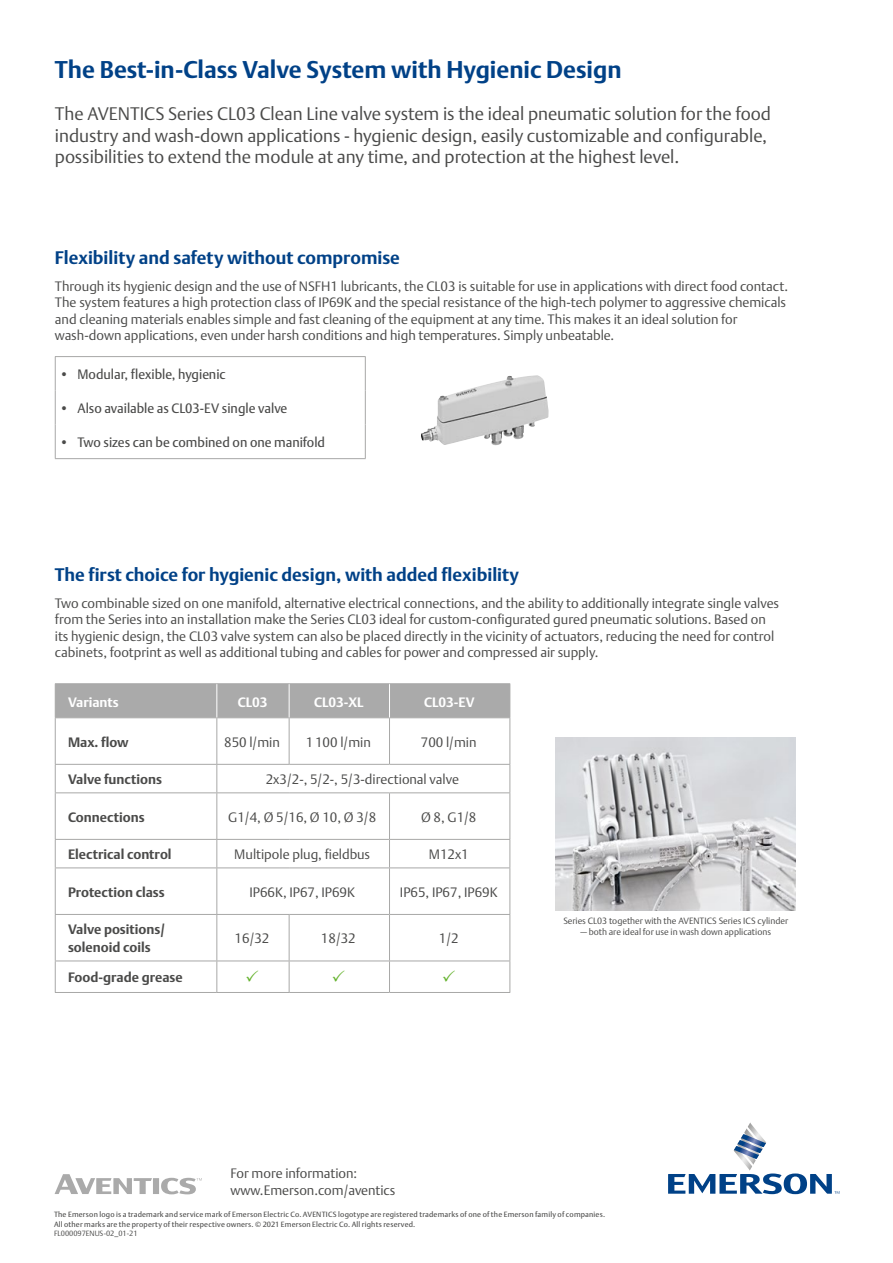
<style>
.page{position:relative;width:893px;height:1263px;background:#fff}
.page>*{position:absolute;margin:0;border:0;box-sizing:border-box;transform-origin:0 0}
.t1{font:700 24px "DTL Argo T";color:#004187}
.t2{font:300 18px/21.6px "DTL Argo T";color:#4a4a49}
.t3{font:700 18px "DTL Argo T";color:#004187}
.t4{font:300 13.5px/16.2px "DTL Argo T";color:#4a4a49}
.t5{font:700 13.5px/18px "DTL Argo T";color:#4a4a49}
.t6{font:13.5px "DTL Argo T";color:#4a4a49}
.t7{font:700 13.5px "DTL Argo T";color:#fff}
.t8{font:300 9px "DTL Argo T";color:#4a4a49}
.t9{font:7.5px/10.5px "DTL Argo T";letter-spacing:.025em;color:#4a4a49}
.t10{font:300 7.5px "DTL Argo T";color:#4a4a49}
</style>
<div class="page">
<svg style="left:668px;top:1122px;width:171px;height:72px"></svg>
<svg style="left:55px;top:1174px;width:147px;height:20px"></svg>
<div style="left:56px;top:684px;width:453px;height:33px;background:#aaa"></div>
<svg style="left:56px;top:718px;width:453px;height:274px"></svg>
<hr style="left:55px;top:683px;width:162px;height:1px;background:#a8a8a7">
<hr style="left:55px;top:684px;width:1px;height:33px;background:#a8a8a7">
<hr style="left:217px;top:683px;width:72px;height:1px;background:#a8a8a7">
<hr style="left:289px;top:683px;width:100px;height:1px;background:#a8a8a7">
<hr style="left:389px;top:683px;width:121px;height:1px;background:#a8a8a7">
<hr style="left:509px;top:684px;width:1px;height:33px;background:#a8a8a7">
<hr style="left:55px;top:717px;width:162px;height:1px;background:#a8a8a7">
<hr style="left:55px;top:718px;width:1px;height:46px;background:#a8a8a7">
<hr style="left:217px;top:717px;width:72px;height:1px;background:#a8a8a7">
<hr style="left:216px;top:718px;width:1px;height:46px;background:#a8a8a7">
<hr style="left:289px;top:717px;width:100px;height:1px;background:#a8a8a7">
<hr style="left:289px;top:718px;width:1px;height:46px;background:#a8a8a7">
<hr style="left:389px;top:717px;width:121px;height:1px;background:#a8a8a7">
<hr style="left:389px;top:718px;width:1px;height:46px;background:#a8a8a7">
<hr style="left:509px;top:718px;width:1px;height:46px;background:#a8a8a7">
<hr style="left:55px;top:764px;width:162px;height:1px;background:#a8a8a7">
<svg style="left:55px;top:765px;width:1px;height:27px"></svg>
<hr style="left:217px;top:764px;width:72px;height:1px;background:#a8a8a7">
<svg style="left:216px;top:765px;width:1px;height:27px"></svg>
<hr style="left:289px;top:764px;width:100px;height:1px;background:#a8a8a7">
<hr style="left:389px;top:764px;width:121px;height:1px;background:#a8a8a7">
<svg style="left:509px;top:765px;width:1px;height:27px"></svg>
<hr style="left:55px;top:792px;width:162px;height:1px;background:#a8a8a7">
<hr style="left:55px;top:793px;width:1px;height:46px;background:#a8a8a7">
<hr style="left:217px;top:792px;width:72px;height:1px;background:#a8a8a7">
<hr style="left:216px;top:793px;width:1px;height:46px;background:#a8a8a7">
<hr style="left:289px;top:792px;width:100px;height:1px;background:#a8a8a7">
<hr style="left:389px;top:792px;width:121px;height:1px;background:#a8a8a7">
<hr style="left:389px;top:793px;width:1px;height:46px;background:#a8a8a7">
<hr style="left:509px;top:793px;width:1px;height:46px;background:#a8a8a7">
<hr style="left:55px;top:839px;width:162px;height:1px;background:#a8a8a7">
<svg style="left:55px;top:840px;width:1px;height:27px"></svg>
<hr style="left:217px;top:839px;width:72px;height:1px;background:#a8a8a7">
<svg style="left:216px;top:840px;width:1px;height:27px"></svg>
<hr style="left:289px;top:839px;width:100px;height:1px;background:#a8a8a7">
<hr style="left:389px;top:839px;width:121px;height:1px;background:#a8a8a7">
<svg style="left:389px;top:840px;width:1px;height:27px"></svg>
<svg style="left:509px;top:840px;width:1px;height:27px"></svg>
<hr style="left:55px;top:867px;width:162px;height:1px;background:#a8a8a7">
<hr style="left:55px;top:868px;width:1px;height:46px;background:#a8a8a7">
<hr style="left:217px;top:867px;width:72px;height:1px;background:#a8a8a7">
<hr style="left:216px;top:868px;width:1px;height:46px;background:#a8a8a7">
<hr style="left:289px;top:867px;width:100px;height:1px;background:#a8a8a7">
<hr style="left:389px;top:867px;width:121px;height:1px;background:#a8a8a7">
<hr style="left:389px;top:868px;width:1px;height:46px;background:#a8a8a7">
<hr style="left:509px;top:868px;width:1px;height:46px;background:#a8a8a7">
<hr style="left:55px;top:914px;width:162px;height:1px;background:#a8a8a7">
<hr style="left:55px;top:915px;width:1px;height:45px;background:#a8a8a7">
<hr style="left:217px;top:914px;width:72px;height:1px;background:#a8a8a7">
<hr style="left:216px;top:915px;width:1px;height:45px;background:#a8a8a7">
<hr style="left:289px;top:914px;width:100px;height:1px;background:#a8a8a7">
<hr style="left:289px;top:915px;width:1px;height:45px;background:#a8a8a7">
<hr style="left:389px;top:914px;width:121px;height:1px;background:#a8a8a7">
<hr style="left:389px;top:915px;width:1px;height:45px;background:#a8a8a7">
<hr style="left:509px;top:915px;width:1px;height:45px;background:#a8a8a7">
<hr style="left:55px;top:960px;width:162px;height:1px;background:#a8a8a7">
<hr style="left:55px;top:961px;width:1px;height:31px;background:#a8a8a7">
<hr style="left:217px;top:960px;width:72px;height:1px;background:#a8a8a7">
<hr style="left:216px;top:961px;width:1px;height:31px;background:#a8a8a7">
<hr style="left:289px;top:960px;width:100px;height:1px;background:#a8a8a7">
<hr style="left:289px;top:961px;width:1px;height:31px;background:#a8a8a7">
<hr style="left:389px;top:960px;width:121px;height:1px;background:#a8a8a7">
<hr style="left:389px;top:961px;width:1px;height:31px;background:#a8a8a7">
<hr style="left:509px;top:961px;width:1px;height:31px;background:#a8a8a7">
<hr style="left:55px;top:992px;width:162px;height:1px;background:#a8a8a7">
<hr style="left:217px;top:992px;width:72px;height:1px;background:#a8a8a7">
<hr style="left:289px;top:992px;width:100px;height:1px;background:#a8a8a7">
<hr style="left:389px;top:992px;width:121px;height:1px;background:#a8a8a7">
<hr style="left:216px;top:684px;width:1px;height:33px;background:#fff">
<hr style="left:289px;top:684px;width:1px;height:33px;background:#fff">
<hr style="left:389px;top:684px;width:1px;height:33px;background:#fff">
<img style="left:421px;top:375px;width:108px;height:71px">
<hr style="left:55px;top:356px;width:311px;height:1px;background:#a8a8a7">
<hr style="left:55px;top:357px;width:1px;height:34px;background:#a8a8a7">
<hr style="left:365px;top:357px;width:1px;height:34px;background:#a8a8a7">
<hr style="left:55px;top:391px;width:1px;height:34px;background:#a8a8a7">
<hr style="left:365px;top:391px;width:1px;height:34px;background:#a8a8a7">
<hr style="left:55px;top:425px;width:1px;height:33px;background:#a8a8a7">
<hr style="left:365px;top:425px;width:1px;height:33px;background:#a8a8a7">
<hr style="left:55px;top:458px;width:311px;height:1px;background:#a8a8a7">
<img style="left:556px;top:737px;width:239px;height:173px">
<svg style="left:246px;top:970px;width:12px;height:11px"></svg>
<svg style="left:333px;top:970px;width:12px;height:11px"></svg>
<svg style="left:443px;top:970px;width:12px;height:11px"></svg>
<p class="t1" style="left:55px;top:55px;width:568px">The Best-in-Class Valve System with Hygienic Design</p>
<p class="t2" style="left:55px;top:103px;width:718px">The AVENTICS Series CL03 Clean Line valve system is the ideal pneumatic solution for the food industry and wash-down applications - hygienic design, easily customizable and configurable, possibilities to extend the module at any time, and protection at the highest level.</p>
<p class="t3" style="left:55px;top:247px;width:347px">Flexibility and safety without compromise</p>
<p class="t4" style="left:55px;top:278px;width:735px">Through its hygienic design and the use of NSFH1 lubricants, the CL03 is suitable for use in applications with direct food contact.<br>The system features a high protection class of IP69K and the special resistance of the high-tech polymer to aggressive chemicals and cleaning materials enables simple and fast cleaning of the equipment at any time. This makes it an ideal solution for wash-down applications, even under harsh conditions and high temperatures. Simply unbeatable.</p>
<p class="t6" style="left:60px;top:366px;width:168px">• Modular, flexible, hygienic</p>
<p class="t6" style="left:60px;top:400px;width:229px">• Also available as CL03-EV single valve</p>
<p class="t6" style="left:60px;top:435px;width:267px">• Two sizes can be combined on one manifold</p>
<p class="t3" style="left:55px;top:564px;width:466px">The first choice for hygienic design, with added flexibility</p>
<p class="t4" style="left:55px;top:595px;width:726px">Two combinable sized on one manifold, alternative electrical connections, and the ability to additionally integrate single valves from the Series into an installation make the Series CL03 ideal for custom-configurated gured pneumatic solutions. Based on its hygienic design, the CL03 valve system can also be placed directly in the vicinity of actuators, reducing the need for control cabinets, footprint as well as additional tubing and cables for power and compressed air supply.</p>
<p class="t7" style="left:68px;top:694px;width:52px">Variants</p>
<p class="t7" style="left:238px;top:694px;width:31px">CL03</p>
<p class="t7" style="left:314px;top:694px;width:51px">CL03-XL</p>
<p class="t7" style="left:424px;top:694px;width:52px">CL03-EV</p>
<p class="t5" style="left:68px;top:733px;width:62px">Max. flow</p>
<p class="t4" style="left:224px;top:734px;width:57px">850 l/min</p>
<p class="t4" style="left:306px;top:734px;width:67px">1100 l/min</p>
<p class="t4" style="left:421px;top:734px;width:57px">700 l/min</p>
<p class="t5" style="left:68px;top:770px;width:96px">Valve functions</p>
<p class="t4" style="left:266px;top:771px;width:195px">2x3/2-, 5/2-, 5/3-directional valve</p>
<p class="t5" style="left:68px;top:808px;width:78px">Connections</p>
<p class="t4" style="left:228px;top:809px;width:150px">G1/4, Ø 5/16, Ø 10, Ø 3/8</p>
<p class="t4" style="left:421px;top:809px;width:57px">Ø 8, G1/8</p>
<p class="t5" style="left:68px;top:845px;width:105px">Electrical control</p>
<p class="t4" style="left:234px;top:846px;width:137px">Multipole plug, fieldbus</p>
<p class="t4" style="left:429px;top:846px;width:41px">M12x1</p>
<p class="t5" style="left:68px;top:883px;width:98px">Protection class</p>
<p class="t4" style="left:249px;top:884px;width:107px">IP66K, IP67, IP69K</p>
<p class="t4" style="left:400px;top:884px;width:99px">IP65, IP67, IP69K</p>
<p class="t5" style="left:68px;top:920px;width:99px">Valve positions/ solenoid coils</p>
<p class="t4" style="left:235px;top:930px;width:36px">16/32</p>
<p class="t4" style="left:321px;top:930px;width:36px">18/32</p>
<p class="t4" style="left:439px;top:930px;width:21px">1/2</p>
<p class="t5" style="left:68px;top:968px;width:116px">Food-grade grease</p>
<p class="t8" style="left:563px;top:915px;width:226px">Series CL03 together with the AVENTICS Series ICS cylinder</p>
<p class="t8" style="left:580px;top:926px;width:192px">— both are ideal for use in wash down applications</p>
<p class="t4" style="left:231px;top:1165px;width:166px">For more information: www.Emerson.com/aventics</p>
<p class="t9" style="left:54px;top:1209px;width:553px">The Emerson logo is a trademark and service mark of Emerson Electric Co. AVENTICS logotype are registered trademarks of one of the Emerson family of companies.<br>All other marks are the property of their respective owners. © 2021 Emerson Electric Co. All rights reserved.</p>
<p class="t10" style="left:54px;top:1229px;width:85px">FL000097ENUS-02_01-21</p>
</div>
